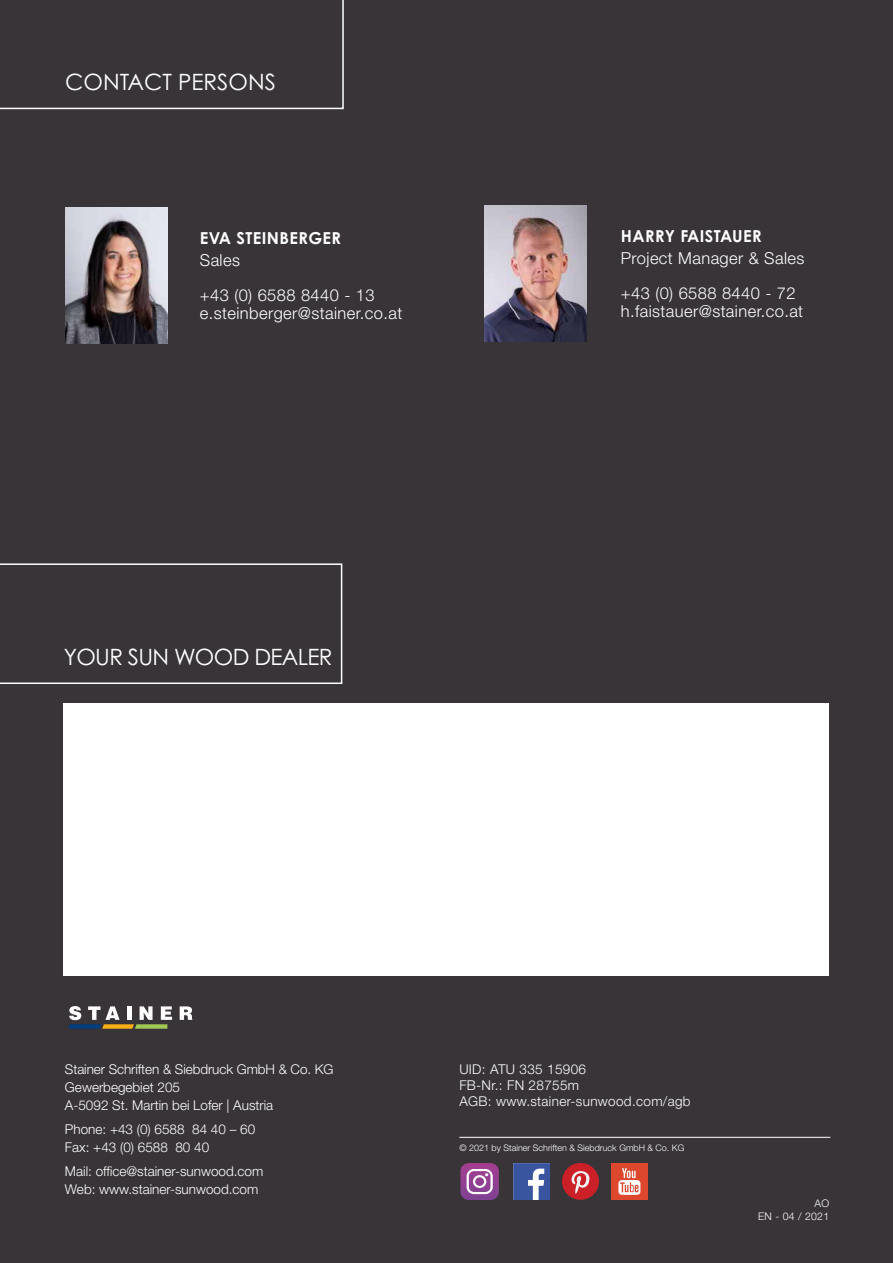
<style>
.page{position:relative;width:893px;height:1263px;background:#393438}
.page>*{position:absolute;margin:0;border:0;box-sizing:border-box;transform-origin:0 0}
.t1{font:22.5px "Century Gothic Pro";letter-spacing:-.03em;color:#fff}
.t2{font:22.5px "Century Gothic Pro";color:#fff}
.t3{font:300 16.5px/35px "Helvetica Neue LT Std";letter-spacing:.025em;color:#fff}
.t4{font:700 16.5px "Century Gothic Pro";letter-spacing:.025em;color:#fff}
.t5{font:300 13.5px/18px "Helvetica Neue LT Std";color:#fff}
.t6{font:300 13.5px/16.2px "Helvetica Neue LT Std";letter-spacing:.025em;color:#fff}
.t7{font:300 10.5px/12.6px "Helvetica Neue LT Std";letter-spacing:.025em;color:#fff;text-align:right}
.t8{font:300 9px "Helvetica Neue LT Std";color:#fff}
</style>
<div class="page">
<svg style="left:180px;top:1006px;width:12px;height:14px"></svg>
<svg style="left:69px;top:1006px;width:103px;height:23px"></svg>
<hr style="left:459px;top:1137px;width:371px;height:1px;background:#fff">
<svg style="left:0;top:0;width:344px;height:109px"></svg>
<svg style="left:460px;top:1163px;width:39px;height:37px"></svg>
<div style="left:562px;top:1163px;width:37px;height:37px;background:#cb2027;border-radius:50%"></div>
<svg style="left:571px;top:1171px;width:19px;height:23px"></svg>
<div style="left:611px;top:1163px;width:37px;height:37px;background:#dc472e"></div>
<svg style="left:618px;top:1168px;width:22px;height:27px"></svg>
<svg style="left:513px;top:1163px;width:37px;height:37px"></svg>
<svg style="left:0;top:563px;width:342px;height:121px"></svg>
<div style="left:64px;top:704px;width:765px;height:272px;background:#fff"></div>
<img style="left:65px;top:207px;width:102px;height:136px">
<img style="left:485px;top:206px;width:102px;height:136px">
<h1 class="t2" style="left:65px;top:68px;width:212px">CONTACT PERSONS</h1>
<p class="t4" style="left:200px;top:227px;width:143px">EVA STEINBERGER</p>
<p class="t3" style="left:200px;top:242px;width:176px">Sales<br>+43 (0) 6588 8440 - 13</p>
<p class="t3" style="left:200px;top:295px;width:204px">e.steinberger@stainer.co.at</p>
<h1 class="t1" style="left:64px;top:643px;width:270px">YOUR SUN WOOD DEALER</h1>
<p class="t4" style="left:621px;top:225px;width:142px">HARRY FAISTAUER</p>
<p class="t3" style="left:621px;top:240px;width:185px">Project Manager &amp; Sales +43 (0) 6588 8440 - 72</p>
<p class="t3" style="left:621px;top:293px;width:184px">h.faistauer@stainer.co.at</p>
<p class="t5" style="left:65px;top:1060px;width:270px">Stainer Schriften &amp; Siebdruck GmbH &amp; Co. KG<br>Gewerbegebiet 205<br>A-5092 St. Martin bei Lofer | Austria</p>
<p class="t5" style="left:65px;top:1120px;width:192px">Phone: +43 (0) 6588 84 40 – 60<br>Fax: +43 (0) 6588 80 40</p>
<p class="t5" style="left:65px;top:1162px;width:200px">Mail: office@stainer-sunwood.com<br>Web: www.stainer-sunwood.com</p>
<p class="t6" style="left:459px;top:1061px;width:233px">UID: ATU 335 15906<br>FB-Nr.: FN 28755m<br>AGB: www.stainer-sunwood.com/agb</p>
<p class="t8" style="left:459px;top:1143px;width:226px">© 2021 by Stainer Schriften &amp; Siebdruck GmbH &amp; Co. KG</p>
<p class="t7" style="left:758px;top:1197px;width:73px">AO<br>EN - 04 / 2021</p>
</div>
